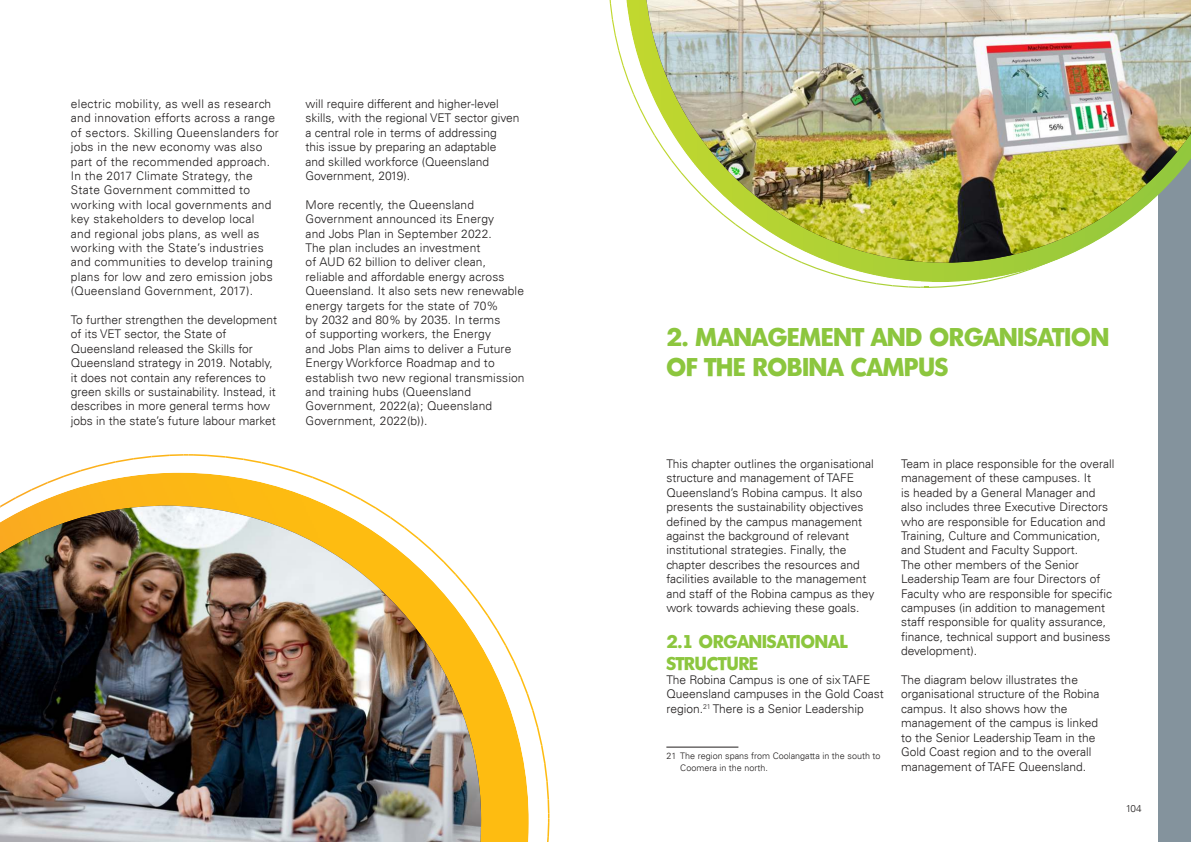
<style>
.page{position:relative;width:1191px;height:842px;background:#fff}
.page>*{position:absolute;margin:0;border:0;box-sizing:border-box;transform-origin:0 0}
.t1{font:700 25px/30px "Montreal TS";color:#8cc63e}
.t2{font:700 18px/21.6px "Montreal TS";color:#8cc63e}
.t3{font:300 12px/14.4px "Univers LT";color:#221f1f}
.t4{font:300 12px/14.4px "Univers LT";letter-spacing:.02em;color:#221f1f}
.t5{font:300 10px "Univers LT";color:#221f1f}
.t6{font:300 9px/12px "Univers LT";color:#221f1f}
</style>
<div class="page">
<div style="left:1158px;top:0;width:33px;height:842px;background:#84939d"></div>
<hr style="left:666px;top:747px;width:72px;height:1px;background:#221f1f">
<img style="left:16px;top:473px;width:513px;height:369px">
<img style="left:151px;top:454px;width:19px;height:3px">
<img style="left:133px;top:456px;width:18px;height:4px">
<img style="left:116px;top:458px;width:17px;height:5px">
<img style="left:98px;top:461px;width:18px;height:6px">
<img style="left:80px;top:465px;width:18px;height:6px">
<img style="left:64px;top:470px;width:17px;height:7px">
<img style="left:47px;top:476px;width:17px;height:7px">
<img style="left:31px;top:482px;width:17px;height:9px">
<img style="left:16px;top:489px;width:16px;height:9px">
<img style="left:0;top:497px;width:16px;height:9px">
<svg style="left:547px;top:800px;width:2px;height:42px"></svg>
<img style="left:546px;top:781px;width:3px;height:19px">
<img style="left:544px;top:763px;width:4px;height:18px">
<img style="left:541px;top:745px;width:4px;height:18px">
<img style="left:537px;top:727px;width:5px;height:18px">
<img style="left:532px;top:710px;width:6px;height:18px">
<img style="left:526px;top:693px;width:7px;height:18px">
<img style="left:520px;top:677px;width:8px;height:17px">
<img style="left:513px;top:661px;width:8px;height:17px">
<img style="left:505px;top:645px;width:9px;height:17px">
<img style="left:496px;top:630px;width:10px;height:16px">
<img style="left:487px;top:615px;width:11px;height:16px">
<img style="left:481px;top:601px;width:7px;height:15px">
<img style="left:360px;top:499px;width:16px;height:7px">
<img style="left:345px;top:490px;width:16px;height:10px">
<img style="left:329px;top:483px;width:16px;height:9px">
<img style="left:312px;top:477px;width:17px;height:8px">
<img style="left:296px;top:471px;width:17px;height:7px">
<img style="left:278px;top:466px;width:18px;height:6px">
<img style="left:261px;top:462px;width:18px;height:5px">
<img style="left:243px;top:458px;width:18px;height:5px">
<img style="left:225px;top:456px;width:19px;height:4px">
<img style="left:207px;top:455px;width:18px;height:3px">
<svg style="left:170px;top:454px;width:37px;height:2px"></svg>
<img style="left:0;top:506px;width:481px;height:336px">
<img style="left:816px;top:263px;width:116px;height:19px">
<img style="left:876px;top:283px;width:16px;height:3px">
<img style="left:861px;top:280px;width:15px;height:4px">
<img style="left:845px;top:277px;width:16px;height:4px">
<img style="left:830px;top:273px;width:16px;height:5px">
<img style="left:816px;top:268px;width:14px;height:6px">
<img style="left:801px;top:263px;width:15px;height:6px">
<img style="left:639px;top:108px;width:5px;height:10px">
<img style="left:633px;top:94px;width:7px;height:15px">
<img style="left:627px;top:80px;width:7px;height:15px">
<img style="left:622px;top:65px;width:6px;height:15px">
<img style="left:618px;top:50px;width:5px;height:16px">
<img style="left:614px;top:35px;width:5px;height:16px">
<img style="left:612px;top:20px;width:4px;height:15px">
<img style="left:610px;top:4px;width:3px;height:16px">
<img style="left:1033px;top:263px;width:15px;height:6px">
<img style="left:1018px;top:268px;width:15px;height:6px">
<img style="left:1003px;top:273px;width:15px;height:5px">
<img style="left:988px;top:277px;width:15px;height:4px">
<img style="left:972px;top:280px;width:16px;height:4px">
<img style="left:957px;top:283px;width:15px;height:3px">
<svg style="left:892px;top:285px;width:64px;height:3px"></svg>
<img style="left:646px;top:0;width:544px;height:263px">
<p class="t4" style="left:71px;top:96px;width:210px">electric mobility, as well as research and innovation efforts across a range of sectors. Skilling Queenslanders for jobs in the new economy was also part of the recommended approach.<br>In the 2017 Climate Strategy, the State Government committed to working with local governments and key stakeholders to develop local<br>and regional jobs plans, as well as working with the State’s industries and communities to develop training plans for low and zero emission jobs (Queensland Government, 2017).</p>
<p class="t3" style="left:71px;top:312px;width:208px">To further strengthen the development of its VET sector, the State of Queensland released the Skills for Queensland strategy in 2019. Notably, it does not contain any references to green skills or sustainability. Instead, it describes in more general terms how jobs in the state’s future labour market</p>
<p class="t3" style="left:305px;top:96px;width:215px">will require different and higher-level skills, with the regional VET sector given a central role in terms of addressing<br>this issue by preparing an adaptable<br>and skilled workforce (Queensland Government, 2019).</p>
<p class="t3" style="left:305px;top:197px;width:220px">More recently, the Queensland Government announced its Energy<br>and Jobs Plan in September 2022.<br>The plan includes an investment<br>of AUD 62 billion to deliver clean, reliable and affordable energy across Queensland. It also sets new renewable energy targets for the state of 70%<br>by 2032 and 80% by 2035. In terms<br>of supporting workers, the Energy<br>and Jobs Plan aims to deliver a Future Energy Workforce Roadmap and to establish two new regional transmission and training hubs (Queensland Government, 2022(a); Queensland Government, 2022(b)).</p>
<h1 class="t1" style="left:666px;top:322px;width:444px">2. MANAGEMENT AND ORGANISATION<br>OF THE ROBINA CAMPUS</h1>
<p class="t3" style="left:666px;top:456px;width:209px">This chapter outlines the organisational structure and management of TAFE Queensland’s Robina campus. It also presents the sustainability objectives defined by the campus management against the background of relevant institutional strategies. Finally, the chapter describes the resources and facilities available to the management and staff of the Robina campus as they work towards achieving these goals.</p>
<h2 class="t2" style="left:666px;top:631px;width:183px">2.1 ORGANISATIONAL<br>STRUCTURE</h2>
<p class="t3" style="left:666px;top:672px;width:219px">The Robina Campus is one of six TAFE<br>Queensland campuses in the Gold Coast region.<sup>21</sup> There is a Senior Leadership</p>
<p class="t6" style="left:680px;top:750px;width:202px;text-indent:-14px">21 The region spans from Coolangatta in the south to<br>Coomera in the north.</p>
<p class="t3" style="left:901px;top:456px;width:215px">Team in place responsible for the overall management of these campuses. It<br>is headed by a General Manager and also includes three Executive Directors who are responsible for Education and Training, Culture and Communication, and Student and Faculty Support.<br>The other members of the Senior Leadership Team are four Directors of Faculty who are responsible for specific campuses (in addition to management staff responsible for quality assurance, finance, technical support and business development).</p>
<p class="t3" style="left:901px;top:672px;width:200px">The diagram below illustrates the organisational structure of the Robina campus. It also shows how the management of the campus is linked to the Senior Leadership Team in the Gold Coast region and to the overall management of TAFE Queensland.</p>
<p class="t5" style="left:1125px;top:803px;width:17px">104</p>
</div>
